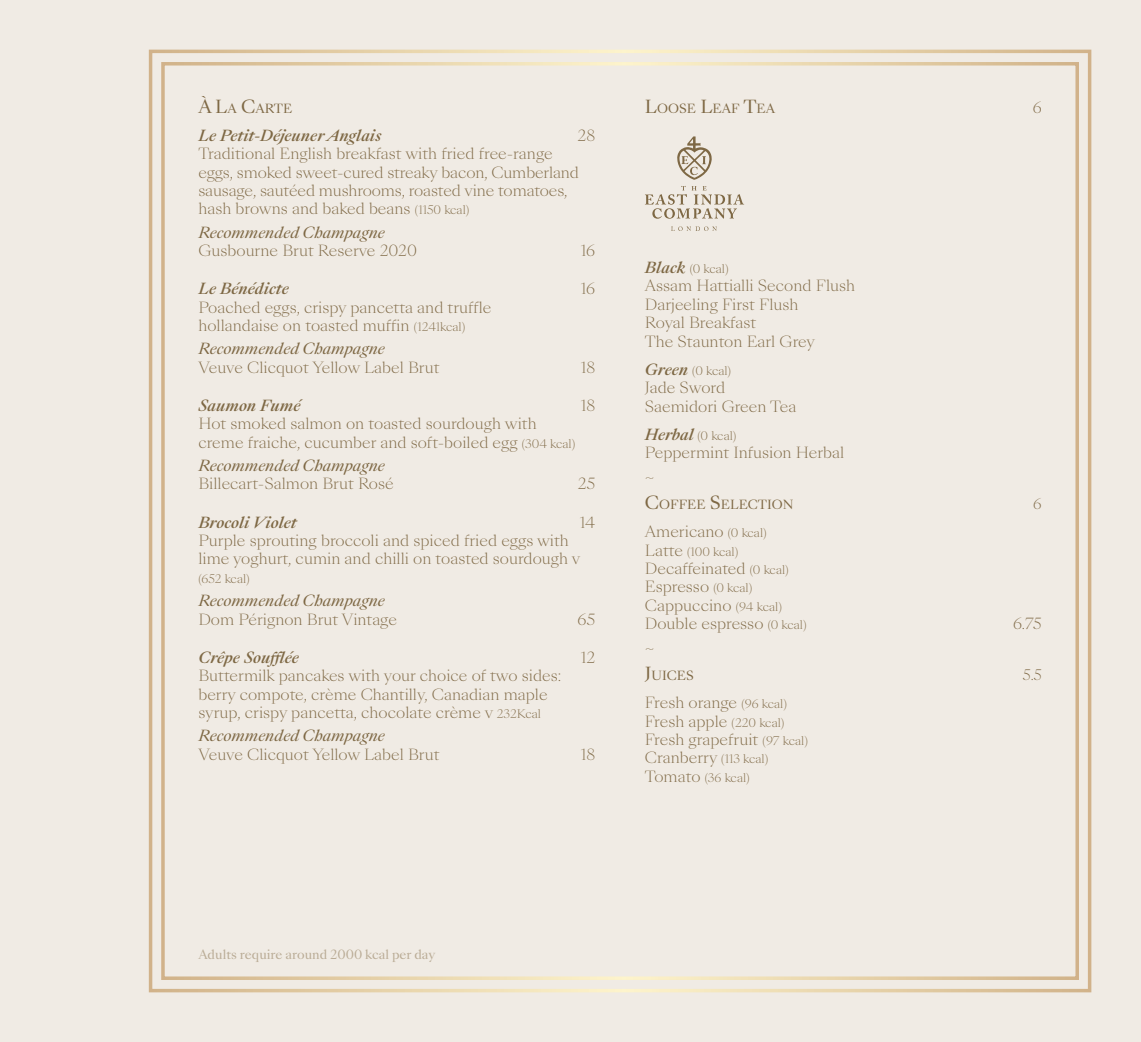
<style>
.page{position:relative;width:1141px;height:1042px;background:#f0ebe4}
.page>*{position:absolute;margin:0;border:0;box-sizing:border-box;transform-origin:0 0}
._12_Food_Drink_L__1mm_after{font:300 14.88px/18.4px "Sang Bleu Kingdom";color:#7e6844}
._12_Food_Drink_L__4mm_after{font:300 14.88px/18.4px "Sang Bleu Kingdom";color:#7e6844}
._12_Food_Drink_L__2mm_after{font:300 14.88px/18.4px "Sang Bleu Kingdom";color:#7e6844}
._12_Food_Drink_L__1mm_after-2{font:italic 500 14.88px "Sang Bleu Kingdom";color:#7e6844}
.t1{font:300 14.88px "Sang Bleu Kingdom";color:#7e6844}
._11_Space_-_squiggle{font:300 14.88px "Sang Bleu Kingdom";color:#7e6844}
._01_Heading_Menu{font:300 14px "Sang Bleu Kingdom";color:#7e6844}
._01_Heading_Menu-2{font:12.25px "Sang Bleu Kingdom";color:#7e6844}
._07_Footer{font:12.25px "Sang Bleu Kingdom";color:#baac96}
._12_Food_Drink_L__2mm_after-2{font:300 11.38px "Sang Bleu Kingdom";color:#7e6844}
._12_Food_Drink_L__1mm_after-3{font:300 11.38px "Sang Bleu Kingdom";color:#7e6844}
.s1{font-size:17.5px}
.s2{font-size:11.38px}
.s3{font-weight:400;font-style:italic}
.s4{font-weight:500;font-style:italic;font-size:14.88px}
.s5{font-size:14.88px}
</style>
<div class="page">
<svg style="left:645px;top:186px;width:99px;height:33px"></svg>
<svg style="left:671px;top:226px;width:46px;height:5px"></svg>
<svg style="left:677px;top:136px;width:35px;height:44px"></svg>
<div style="left:149px;top:50px;width:942px;height:942px;border:4px solid #fff"></div>
<div style="left:161px;top:62px;width:918px;height:918px;border:4px solid #fff"></div>
<p class="_01_Heading_Menu-2" style="left:198px;top:100px;width:96px"><span class="s1">À L</span>A <span class="s1">C</span>ARTE</p>
<p class="_12_Food_Drink_L__1mm_after-2" style="left:198px;top:125px;width:184px">Le Petit-Déjeuner Anglais</p>
<p class="_12_Food_Drink_L__1mm_after" style="left:578px;top:127px;width:19px">28</p>
<p class="_12_Food_Drink_L__1mm_after" style="left:198px;top:145px;width:382px">Traditional English breakfast with fried free-range eggs, smoked sweet-cured streaky bacon, Cumberland sausage, sautéed mushrooms, roasted vine tomatoes, hash browns and baked beans <span class="s2">(1150 kcal)</span></p>
<p class="_12_Food_Drink_L__4mm_after" style="left:198px;top:224px;width:220px"><span class="s3">Recommended Champagne<br></span>Gusbourne Brut Reserve 2020</p>
<p class="_12_Food_Drink_L__4mm_after" style="left:581px;top:242px;width:16px">16</p>
<p class="_12_Food_Drink_L__1mm_after-2" style="left:198px;top:278px;width:92px">Le Bénédicte</p>
<p class="_12_Food_Drink_L__1mm_after" style="left:581px;top:280px;width:16px">16</p>
<p class="_12_Food_Drink_L__1mm_after" style="left:198px;top:299px;width:295px">Poached eggs, crispy pancetta and truffle hollandaise on toasted muffin <span class="s2">(1241kcal)</span></p>
<p class="_12_Food_Drink_L__4mm_after" style="left:198px;top:340px;width:243px"><span class="s3">Recommended Champagne<br></span>Veuve Clicquot Yellow Label Brut</p>
<p class="_12_Food_Drink_L__4mm_after" style="left:581px;top:359px;width:16px">18</p>
<p class="_12_Food_Drink_L__1mm_after-2" style="left:198px;top:395px;width:103px">Saumon Fumé</p>
<p class="_12_Food_Drink_L__1mm_after" style="left:581px;top:397px;width:16px">18</p>
<p class="_12_Food_Drink_L__1mm_after" style="left:198px;top:415px;width:378px">Hot smoked salmon on toasted sourdough with creme fraiche, cucumber and soft-boiled egg <span class="s2">(304 kcal)</span></p>
<p class="_12_Food_Drink_L__4mm_after" style="left:198px;top:457px;width:197px"><span class="s3">Recommended Champagne<br></span>Billecart-Salmon Brut Rosé</p>
<p class="_12_Food_Drink_L__4mm_after" style="left:578px;top:475px;width:19px">25</p>
<p class="_12_Food_Drink_L__1mm_after-2" style="left:198px;top:512px;width:100px">Brocoli Violet</p>
<p class="_12_Food_Drink_L__1mm_after" style="left:580px;top:514px;width:17px">14</p>
<p class="_12_Food_Drink_L__1mm_after" style="left:198px;top:532px;width:383px">Purple sprouting broccoli and spiced fried eggs with lime yoghurt, cumin and chilli on toasted sourdough v</p>
<p class="_12_Food_Drink_L__1mm_after-3" style="left:198px;top:571px;width:53px">(652 kcal)</p>
<p class="_12_Food_Drink_L__4mm_after" style="left:198px;top:592px;width:200px"><span class="s3">Recommended Champagne<br></span>Dom Pérignon Brut Vintage</p>
<p class="_12_Food_Drink_L__4mm_after" style="left:578px;top:610px;width:19px">65</p>
<p class="_12_Food_Drink_L__1mm_after-2" style="left:198px;top:647px;width:102px">Crêpe Soufflée</p>
<p class="_12_Food_Drink_L__1mm_after" style="left:581px;top:649px;width:16px">12</p>
<p class="_12_Food_Drink_L__1mm_after" style="left:198px;top:667px;width:364px">Buttermilk pancakes with your choice of two sides: berry compote, crème Chantilly, Canadian maple syrup, crispy pancetta, chocolate crème v <span class="s2">232Kcal</span></p>
<p class="_12_Food_Drink_L__4mm_after" style="left:198px;top:727px;width:243px"><span class="s3">Recommended Champagne<br></span>Veuve Clicquot Yellow Label Brut</p>
<p class="_12_Food_Drink_L__4mm_after" style="left:581px;top:745px;width:16px">18</p>
<p class="_01_Heading_Menu-2" style="left:645px;top:100px;width:132px"><span class="s1">L</span>OO SE <span class="s1">L</span>EAF <span class="s1">T</span>EA</p>
<p class="t1" style="left:1033px;top:97px;width:11px">6</p>
<p class="_12_Food_Drink_L__2mm_after-2" style="left:645px;top:261px;width:85px"><span class="s4">Black</span> (0 kcal)</p>
<p class="_12_Food_Drink_L__2mm_after" style="left:645px;top:277px;width:212px">Assam Hattialli Second Flush<br>Darjeeling First Flush<br>Royal Breakfast<br>The Staunton Earl Grey</p>
<p class="_12_Food_Drink_L__2mm_after-2" style="left:645px;top:363px;width:88px"><span class="s4">Green</span> (0 kcal)</p>
<p class="_12_Food_Drink_L__2mm_after" style="left:645px;top:379px;width:153px">Jade Sword<br>Saemidori Green Tea</p>
<p class="_12_Food_Drink_L__1mm_after-3" style="left:645px;top:428px;width:93px"><span class="s4">Herbal</span> (0 kcal)</p>
<p class="_12_Food_Drink_L__1mm_after" style="left:645px;top:444px;width:201px">Peppermint Infusion Herbal</p>
<p class="_11_Space_-_squiggle" style="left:645px;top:466px;width:11px">~</p>
<p class="_01_Heading_Menu-2" style="left:645px;top:496px;width:150px"><span class="s1">C</span>OFFEE <span class="s1">S</span> ELECTION</p>
<p class="_01_Heading_Menu" style="left:1033px;top:494px;width:10px">6</p>
<p class="_12_Food_Drink_L__1mm_after" style="left:645px;top:523px;width:123px">Americano <span class="s2">(0 kcal)</span></p>
<p class="_12_Food_Drink_L__1mm_after-3" style="left:645px;top:544px;width:95px"><span class="s5">Latte</span> (100 kcal)</p>
<p class="_12_Food_Drink_L__1mm_after" style="left:645px;top:560px;width:163px">Decaffeinated <span class="s2">(0 kcal)<br></span>Espresso <span class="s2">(0 kcal)<br></span>Cappuccino <span class="s2">(94 kcal)<br></span>Double espresso <span class="s2">(0 kcal)</span></p>
<p class="_12_Food_Drink_L__1mm_after" style="left:1013px;top:615px;width:30px">6.75</p>
<p class="_12_Food_Drink_L__2mm_after" style="left:645px;top:638px;width:11px">~</p>
<p class="_01_Heading_Menu-2" style="left:645px;top:667px;width:50px"><span class="s1">J</span>UICES</p>
<p class="_01_Heading_Menu" style="left:1023px;top:665px;width:20px">5.5</p>
<p class="_12_Food_Drink_L__2mm_after" style="left:645px;top:694px;width:164px">Fresh orange <span class="s2">(96 kcal)<br></span>Fresh apple <span class="s2">(220 kcal)<br></span>Fresh grapefruit <span class="s2">(97 kcal)<br></span>Cranberry <span class="s2">(113 kcal)</span></p>
<p class="_12_Food_Drink_L__2mm_after-2" style="left:645px;top:770px;width:106px"><span class="s5">Tomato</span> (36 kcal)</p>
<p class="_07_Footer" style="left:198px;top:946px;width:238px">Adults require around 2000 kcal per day</p>
</div>
